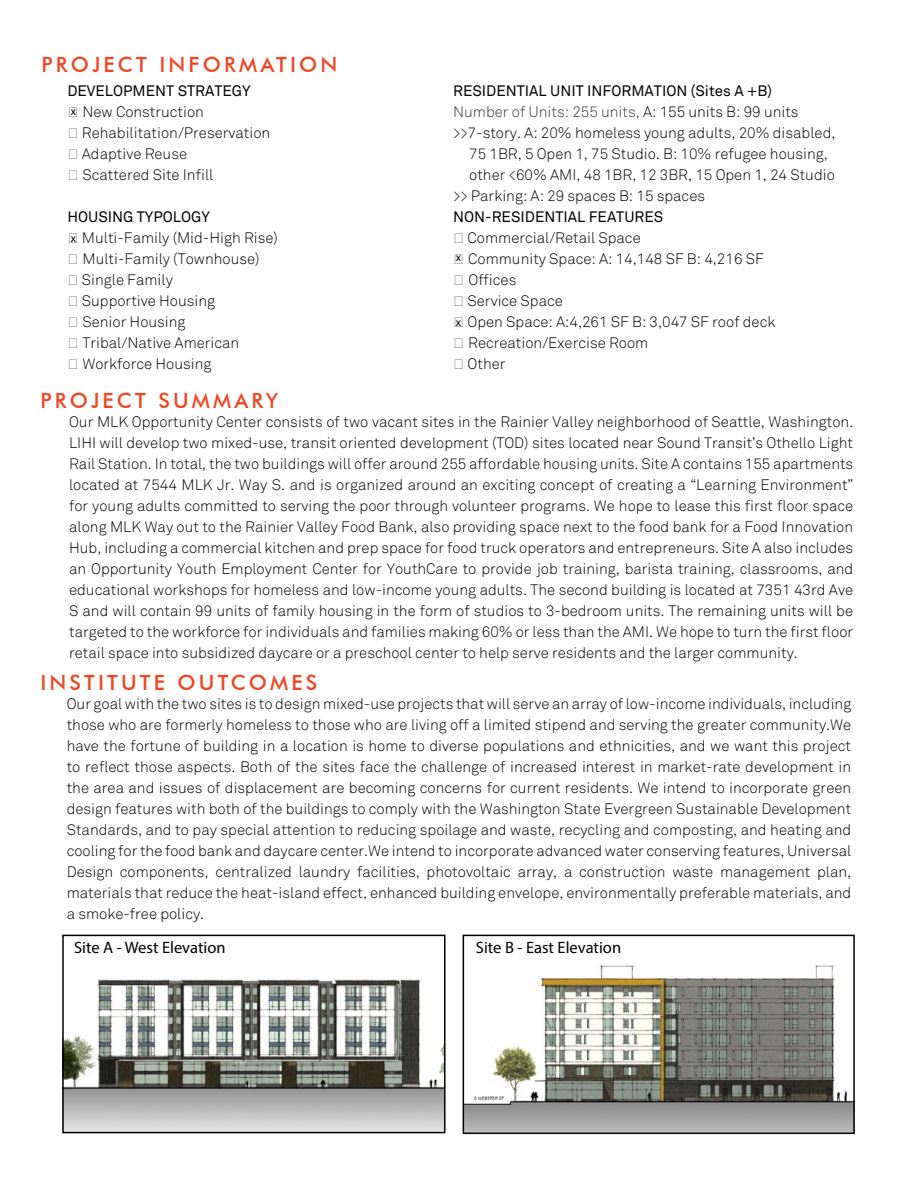
<style>
.page{position:relative;width:918px;height:1188px;background:#fff}
.page>*{position:absolute;margin:0;border:0;box-sizing:border-box;transform-origin:0 0}
.t1{font:500 21px "Futura BT";letter-spacing:.15em;color:#ef4623}
.t2{font:16.5px "Myriad Pro";color:#000}
.t3{font:300 15px/21px "Akkurat";color:#000}
.t4{font:300 15px "Akkurat";color:#383839}
.t5{font:15px "Akkurat";color:#000}
.t6{font:10.5px "Arial";color:#000}
.s1{font-weight:400}
.s2{font-family:"MS Reference Specialty";font-weight:400}
.s3{color:#000}
</style>
<div class="page">
<img style="left:466px;top:964px;width:386px;height:167px">
<div style="left:463px;top:935px;width:392px;height:199px;border:2px solid #000"></div>
<img style="left:65px;top:979px;width:378px;height:151px">
<div style="left:62px;top:935px;width:384px;height:198px;border:2px solid #000"></div>
<p class="t1" style="left:42px;top:52px;width:297px">PROJECT INFORMATION</p>
<p class="t3" style="left:67px;top:81px;width:204px"><span class="s1">DEVELOPMENT STRATEGY<br></span><span class="s2">A</span> New Construction<br><span class="s2">A</span> Rehabilitation/Preservation<br><span class="s2">A</span> Adaptive Reuse<br><span class="s2">A</span> Scattered Site Infill</p>
<p class="t3" style="left:67px;top:207px;width:212px"><span class="s1">HOUSING TYPOLOGY<br></span><span class="s2">A</span> Multi-Family (Mid-High Rise)<br><span class="s2">A</span> Multi-Family (Townhouse)<br><span class="s2">A</span> Single Family<br><span class="s2">A</span> Supportive Housing<br><span class="s2">A</span> Senior Housing<br><span class="s2">A</span> Tribal/Native American<br><span class="s2">A</span> Workforce Housing</p>
<p class="t6" style="left:71px;top:105px;width:7px">x</p>
<p class="t6" style="left:71px;top:231px;width:7px">x</p>
<p class="t1" style="left:40px;top:387px;width:239px">PROJECT SUMMARY</p>
<p class="t5" style="left:453px;top:82px;width:320px">RESIDENTIAL UNIT INFORMATION (Sites A +B)</p>
<p class="t4" style="left:453px;top:103px;width:347px">Number of Units: 255 units, <span class="s3">A: 155 units B: 99 units</span></p>
<p class="t3" style="left:453px;top:123px;width:384px">&gt;&gt;7-story. A: 20% homeless young adults, 20% disabled,</p>
<p class="t3" style="left:469px;top:144px;width:360px">75 1BR, 5 Open 1, 75 Studio. B: 10% refugee housing,</p>
<p class="t3" style="left:469px;top:165px;width:367px">other &lt;60% AMI, 48 1BR, 12 3BR, 15 Open 1, 24 Studio</p>
<p class="t3" style="left:453px;top:186px;width:253px">&gt;&gt; Parking: A: 29 spaces B: 15 spaces</p>
<p class="t3" style="left:453px;top:206px;width:324px"><span class="s1">NON-RESIDENTIAL FEATURES<br></span><span class="s2">A</span> Commercial/Retail Space<br><span class="s2">A</span> Community Space: A: 14,148 SF B: 4,216 SF<br><span class="s2">A</span> Offices<br><span class="s2">A</span> Service Space<br><span class="s2">A</span> Open Space: A:4,261 SF B: 3,047 SF roof deck<br><span class="s2">A</span> Recreation/Exercise Room<br><span class="s2">A</span> Other</p>
<p class="t6" style="left:456px;top:251px;width:7px">x</p>
<p class="t6" style="left:456px;top:316px;width:7px">x</p>
<p class="t3" style="left:69px;top:411px;width:786px;text-align:justify">Our MLK Opportunity Center consists of two vacant sites in the Rainier Valley neighborhood of Seattle, Washington.<br>LIHI will develop two mixed-use, transit oriented development (TOD) sites located near Sound Transit’s Othello Light Rail Station. In total, the two buildings will offer around 255 affordable housing units. Site A contains 155 apartments located at 7544 MLK Jr. Way S. and is organized around an exciting concept of creating a “Learning Environment” for young adults committed to serving the poor through volunteer programs. We hope to lease this first floor space along MLK Way out to the Rainier Valley Food Bank, also providing space next to the food bank for a Food Innovation Hub, including a commercial kitchen and prep space for food truck operators and entrepreneurs. Site A also includes an Opportunity Youth Employment Center for YouthCare to provide job training, barista training, classrooms, and educational workshops for homeless and low-income young adults. The second building is located at 7351 43rd Ave S and will contain 99 units of family housing in the form of studios to 3-bedroom units. The remaining units will be targeted to the workforce for individuals and families making 60% or less than the AMI. We hope to turn the first floor retail space into subsidized daycare or a preschool center to help serve residents and the larger community.</p>
<p class="t1" style="left:40px;top:669px;width:278px">INSTITUTE OUTCOMES</p>
<p class="t3" style="left:67px;top:693px;width:786px;text-align:justify">Our goal with the two sites is to design mixed-use projects that will serve an array of low-income individuals, including those who are formerly homeless to those who are living off a limited stipend and serving the greater community.We have the fortune of building in a location is home to diverse populations and ethnicities, and we want this project to reflect those aspects. Both of the sites face the challenge of increased interest in market-rate development in the area and issues of displacement are becoming concerns for current residents. We intend to incorporate green design features with both of the buildings to comply with the Washington State Evergreen Sustainable Development Standards, and to pay special attention to reducing spoilage and waste, recycling and composting, and heating and cooling for the food bank and daycare center.We intend to incorporate advanced water conserving features, Universal Design components, centralized laundry facilities, photovoltaic array, a construction waste management plan, materials that reduce the heat-island effect, enhanced building envelope, environmentally preferable materials, and a smoke-free policy.</p>
<p class="t2" style="left:74px;top:937px;width:153px">Site A - West Elevation</p>
<p class="t2" style="left:476px;top:937px;width:147px">Site B - East Elevation</p>
</div>
